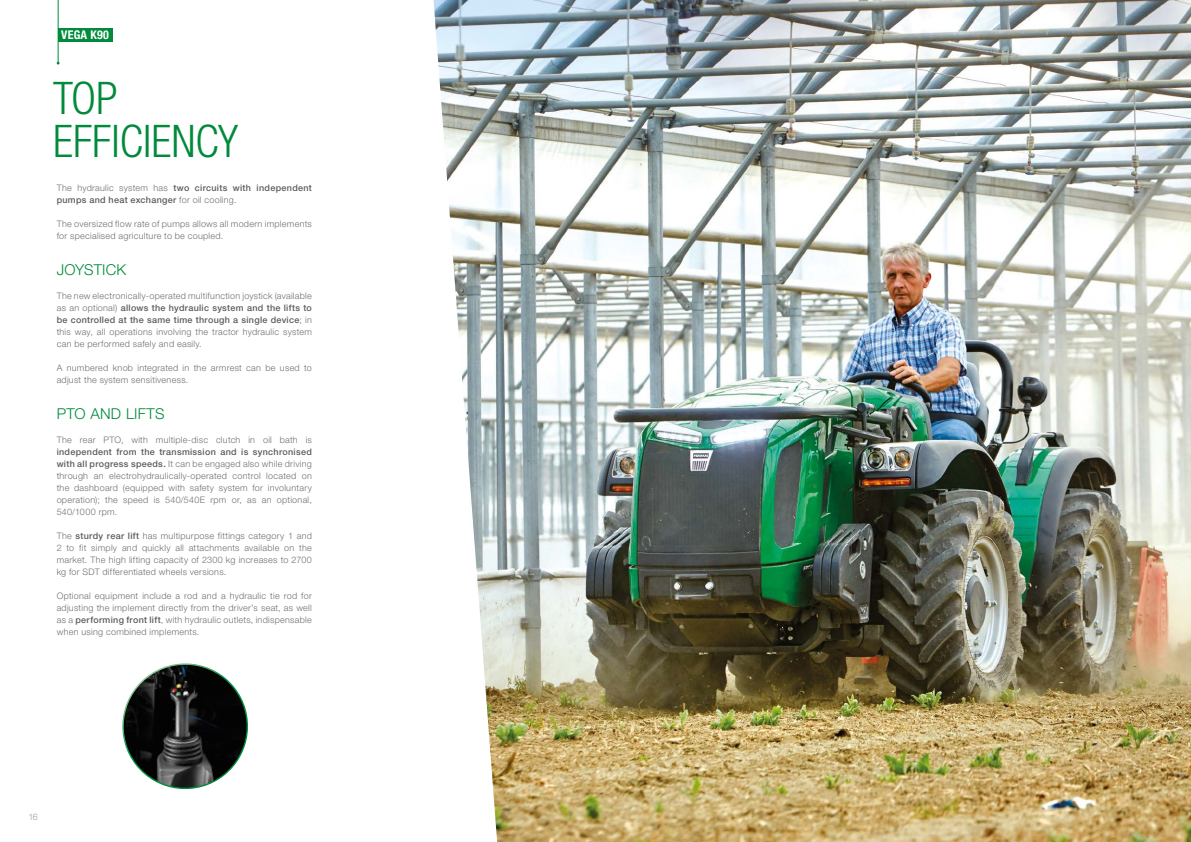
<style>
.page{position:relative;width:1191px;height:842px;background:#fff}
.page>*{position:absolute;margin:0;border:0;box-sizing:border-box;transform-origin:0 0}
.t1{font:300 condensed 45px/42.5px "Helvetica Neue LTW1 G";color:#008a3b}
.t2{font:300 15px "Helvetica Neue LTW1 G";letter-spacing:.015em;color:#008a3b}
.t3{font:700 condensed 12px "Helvetica Neue LTW1 G";letter-spacing:.02em;color:#fff}
.t4{font:300 9px/12px "Helvetica Neue LTW1 G";letter-spacing:.03em;color:#706f6f;text-align:justify}
.t5{font:500 9px/12px "Helvetica Neue LTW1 G";letter-spacing:.035em;color:#5b5b5f}
.t6{font:300 9px "Helvetica Neue LT Std";color:#9d9d9c}
.s1{font-weight:300;color:#706f6f}
.s2{font-weight:500;color:#5b5b5f}
</style>
<div class="page">
<img style="left:433px;top:0;width:758px;height:842px">
<svg style="left:122px;top:663px;width:126px;height:127px"></svg>
<hr style="left:58px;top:0;width:1px;height:64px;background:#008a3b">
<div style="left:58px;top:28px;width:55px;height:14px;background:#008a3b"></div>
<h3 class="t3" style="left:61px;top:28px;width:49px">VEGA K90</h3>
<h1 class="t1" style="left:53px;top:78px;width:186px">TOP<br>EFFICIENCY</h1>
<p class="t5" style="left:57px;top:182px;width:257px"><span class="s1">The hydraulic system has</span> two circuits with independent pumps and heat exchanger <span class="s1">for oil cooling.</span></p>
<p class="t4" style="left:57px;top:218px;width:257px">The oversized flow rate of pumps allows all modern implements for specialised agriculture to be coupled.</p>
<h2 class="t2" style="left:57px;top:261px;width:71px">JOYSTICK</h2>
<p class="t4" style="left:57px;top:290px;width:257px">The new electronically-operated multifunction joystick (available as an optional) <span class="s2">allows the hydraulic system and the lifts to be controlled at the same time through a single device</span>; in this way, all operations involving the tractor hydraulic system can be performed safely and easily.</p>
<p class="t4" style="left:57px;top:362px;width:257px">A numbered knob integrated in the armrest can be used to adjust the system sensitiveness.</p>
<h2 class="t2" style="left:57px;top:405px;width:109px">PTO AND LIFTS</h2>
<p class="t4" style="left:57px;top:434px;width:257px">The rear PTO, with multiple-disc clutch in oil bath is</p>
<p class="t4" style="left:57px;top:446px;width:257px"><span class="s2">independent from the transmission and is synchronised with all progress speeds.</span> It can be engaged also while driving through an electrohydraulically-operated control located on the dashboard (equipped with safety system for involuntary operation); the speed is 540/540E rpm or, as an optional, 540/1000 rpm.</p>
<p class="t4" style="left:57px;top:530px;width:257px">The <span class="s2">sturdy rear lift</span> has multipurpose fittings category 1 and 2 to fit simply and quickly all attachments available on the market. The high lifting capacity of 2300 kg increases to 2700 kg for SDT differentiated wheels versions.</p>
<p class="t4" style="left:57px;top:590px;width:257px">Optional equipment include a rod and a hydraulic tie rod for adjusting the implement directly from the driver’s seat, as well as a <span class="s2">performing front lift</span>, with hydraulic outlets, indispensable when using combined implements.</p>
<p class="t6" style="left:28px;top:811px;width:11px">16</p>
</div>
